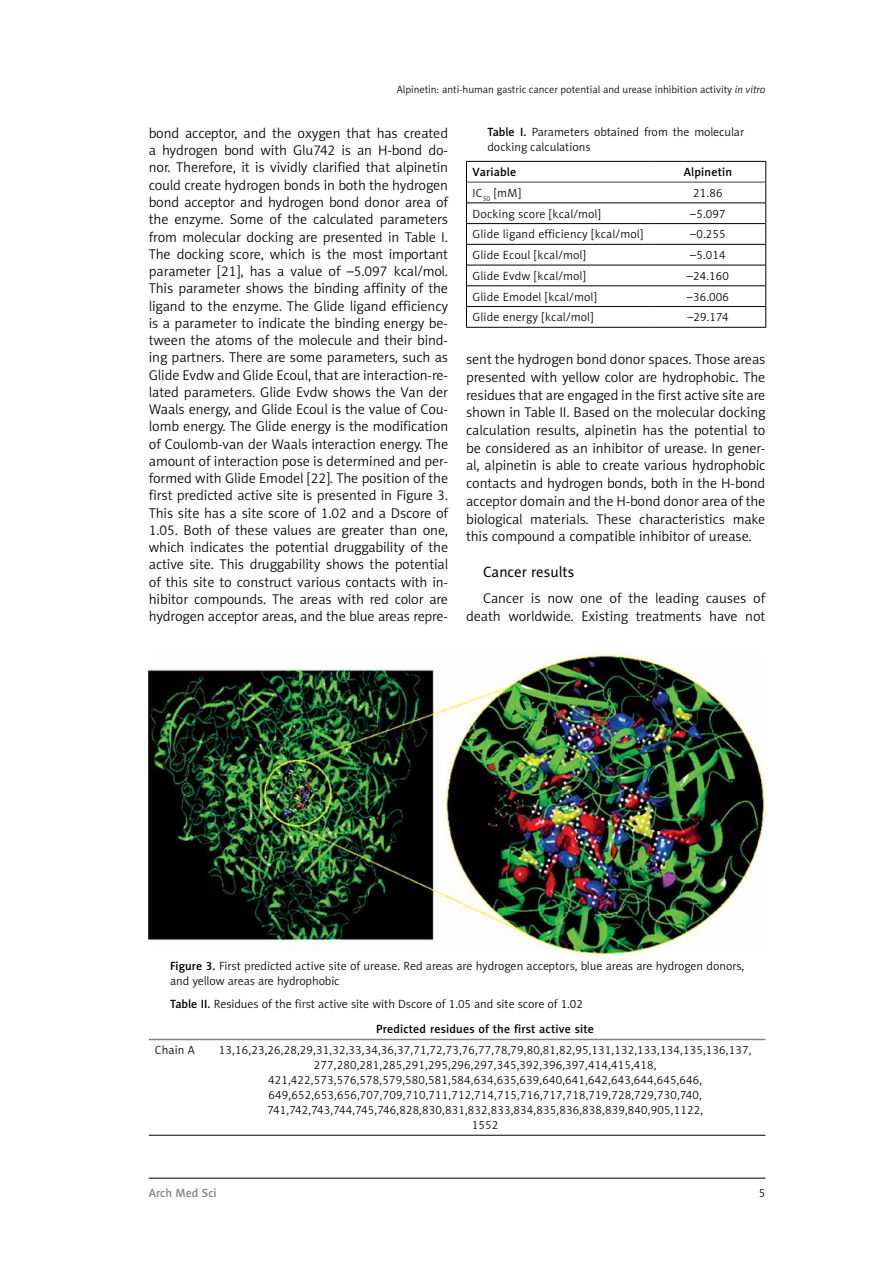
<style>
.page{position:relative;width:893px;height:1263px;background:#fff}
.page>*{position:absolute;margin:0;border:0;box-sizing:border-box;transform-origin:0 0}
.t1{font:15px "Naomi Sans EFN";color:#000}
.t2{font:14.25px/17.2px "Naomi Sans EFN Light";letter-spacing:-.005em;color:#000;text-align:justify}
.t3{font:12px/15px "Naomi Sans EFN Light";letter-spacing:.015em;color:#000}
.t4{font:12px "Naomi Sans EFN Medium";letter-spacing:.015em;color:#000}
.t5{font:12px "Naomi Sans EFN Medium";color:#808285}
.t6{font:10.5px "Naomi Sans EFN Light";color:#000}
.s1{font-style:italic}
.s2{font-family:"Naomi Sans EFN Medium"}
</style>
<div class="page">
<hr style="left:149px;top:1178px;width:616px;height:1px;background:#000">
<hr style="left:467px;top:203px;width:183px;height:1px;background:#000">
<hr style="left:650px;top:203px;width:115px;height:1px;background:#000">
<hr style="left:467px;top:223px;width:183px;height:1px;background:#000">
<hr style="left:650px;top:223px;width:115px;height:1px;background:#000">
<hr style="left:467px;top:244px;width:183px;height:1px;background:#000">
<hr style="left:650px;top:244px;width:115px;height:1px;background:#000">
<hr style="left:467px;top:265px;width:183px;height:1px;background:#000">
<hr style="left:650px;top:265px;width:115px;height:1px;background:#000">
<hr style="left:467px;top:286px;width:183px;height:1px;background:#000">
<hr style="left:650px;top:286px;width:115px;height:1px;background:#000">
<hr style="left:467px;top:306px;width:183px;height:1px;background:#000">
<hr style="left:650px;top:306px;width:115px;height:1px;background:#000">
<hr style="left:467px;top:181px;width:183px;height:2px;background:#808285">
<hr style="left:650px;top:181px;width:115px;height:2px;background:#808285">
<hr style="left:466px;top:161px;width:184px;height:1px;background:#000">
<hr style="left:650px;top:161px;width:116px;height:1px;background:#000">
<svg style="left:466px;top:162px;width:1px;height:165px"></svg>
<svg style="left:765px;top:162px;width:1px;height:165px"></svg>
<hr style="left:466px;top:327px;width:184px;height:1px;background:#000">
<hr style="left:650px;top:327px;width:116px;height:1px;background:#000">
<img style="left:149px;top:651px;width:616px;height:304px">
<hr style="left:149px;top:1135px;width:56px;height:1px;background:#000">
<hr style="left:205px;top:1135px;width:560px;height:1px;background:#000">
<hr style="left:149px;top:1039px;width:56px;height:1px;background:#808285">
<hr style="left:205px;top:1039px;width:560px;height:1px;background:#808285">
<p class="t6" style="left:397px;top:83px;width:370px">Alpinetin: anti-human gastric cancer potential and urease inhibition activity <span class="s1">in vitro</span></p>
<p class="t2" style="left:149px;top:124px;width:301px">bond acceptor, and the oxygen that has created a hydrogen bond with Glu742 is an H-bond do&shy;nor. Therefore, it is vividly clarified that alpinetin could create hydrogen bonds in both the hydrogen bond acceptor and hydrogen bond donor area of the enzyme. Some of the calculated parameters from molecular docking are presented in Table I.<br>The docking score, which is the most important parameter [21], has a value of –5.097 kcal/mol.<br>This parameter shows the binding affinity of the ligand to the enzyme. The Glide ligand efficiency is a parameter to indicate the binding energy be&shy;tween the atoms of the molecule and their bind&shy;ing partners. There are some parameters, such as Glide Evdw and Glide Ecoul, that are interaction-re&shy;lated parameters. Glide Evdw shows the Van der Waals energy, and Glide Ecoul is the value of Cou&shy;lomb energy. The Glide energy is the modification of Coulomb-van der Waals interaction energy. The amount of interaction pose is determined and per&shy;formed with Glide Emodel [22]. The position of the first predicted active site is presented in Figure 3.<br>This site has a site score of 1.02 and a Dscore of 1.05. Both of these values are greater than one, which indicates the potential druggability of the active site. This druggability shows the potential of this site to construct various contacts with in&shy;hibitor compounds. The areas with red color are hydrogen acceptor areas, and the blue areas repre-</p>
<p class="t3" style="left:487px;top:125px;width:258px;line-height:14.4px"><span class="s2">Table I.</span> Parameters obtained from the molecular docking calculations</p>
<p class="t4" style="left:472px;top:165px;width:45px">Variable</p>
<p class="t4" style="left:684px;top:165px;width:50px">Alpinetin</p>
<p class="t3" style="left:472px;top:185px;width:50px">IC<sub>50</sub> [mM]</p>
<p class="t3" style="left:693px;top:185px;width:31px">21.86</p>
<p class="t3" style="left:472px;top:206px;width:130px">Docking score [kcal/mol]</p>
<p class="t3" style="left:690px;top:206px;width:37px">–5.097</p>
<p class="t3" style="left:472px;top:227px;width:172px">Glide ligand efficiency [kcal/mol]</p>
<p class="t3" style="left:690px;top:227px;width:37px">–0.255</p>
<p class="t3" style="left:472px;top:247px;width:115px">Glide Ecoul [kcal/mol]</p>
<p class="t3" style="left:690px;top:247px;width:37px">–5.014</p>
<p class="t3" style="left:472px;top:268px;width:115px">Glide Evdw [kcal/mol]</p>
<p class="t3" style="left:687px;top:268px;width:44px">–24.160</p>
<p class="t3" style="left:472px;top:289px;width:126px">Glide Emodel [kcal/mol]</p>
<p class="t3" style="left:687px;top:289px;width:44px">–36.006</p>
<p class="t3" style="left:472px;top:310px;width:123px">Glide energy [kcal/mol]</p>
<p class="t3" style="left:687px;top:310px;width:43px">–29.174</p>
<p class="t2" style="left:466px;top:351px;width:301px;line-height:17.7px">sent the hydrogen bond donor spaces. Those areas presented with yellow color are hydrophobic. The residues that are engaged in the first active site are shown in Table II. Based on the molecular docking calculation results, alpinetin has the potential to be considered as an inhibitor of urease. In gener&shy;al, alpinetin is able to create various hydrophobic contacts and hydrogen bonds, both in the H-bond acceptor domain and the H-bond donor area of the biological materials. These characteristics make this compound a compatible inhibitor of urease.</p>
<p class="t1" style="left:483px;top:563px;width:93px">Cancer results</p>
<p class="t2" style="left:466px;top:590px;width:301px;line-height:17.7px;text-align:right">Cancer is now one of the leading causes of death worldwide. Existing treatments have not</p>
<p class="t3" style="left:170px;top:959px;width:576px;line-height:14.4px"><span class="s2">Figure 3.</span> First predicted active site of urease. Red areas are hydrogen acceptors, blue areas are hydrogen donors, and yellow areas are hydrophobic</p>
<p class="t3" style="left:170px;top:997px;width:414px"><span class="s2">Table II.</span> Residues of the first active site with Dscore of 1.05 and site score of 1.02</p>
<p class="t4" style="left:376px;top:1022px;width:219px">Predicted residues of the first active site</p>
<p class="t3" style="left:155px;top:1043px;width:42px">Chain A</p>
<p class="t3" style="left:219px;top:1043px;width:534px;text-align:center">13,16,23,26,28,29,31,32,33,34,36,37,71,72,73,76,77,78,79,80,81,82,95,131,132,133,134,135,136,137, 277,280,281,285,291,295,296,297,345,392,396,397,414,415,418, 421,422,573,576,578,579,580,581,584,634,635,639,640,641,642,643,644,645,646, 649,652,653,656,707,709,710,711,712,714,715,716,717,718,719,728,729,730,740, 741,742,743,744,745,746,828,830,831,832,833,834,835,836,838,839,840,905,1122,<br>1552</p>
<p class="t5" style="left:149px;top:1186px;width:69px">Arch Med Sci</p>
<p class="t3" style="left:759px;top:1186px;width:8px">5</p>
</div>
